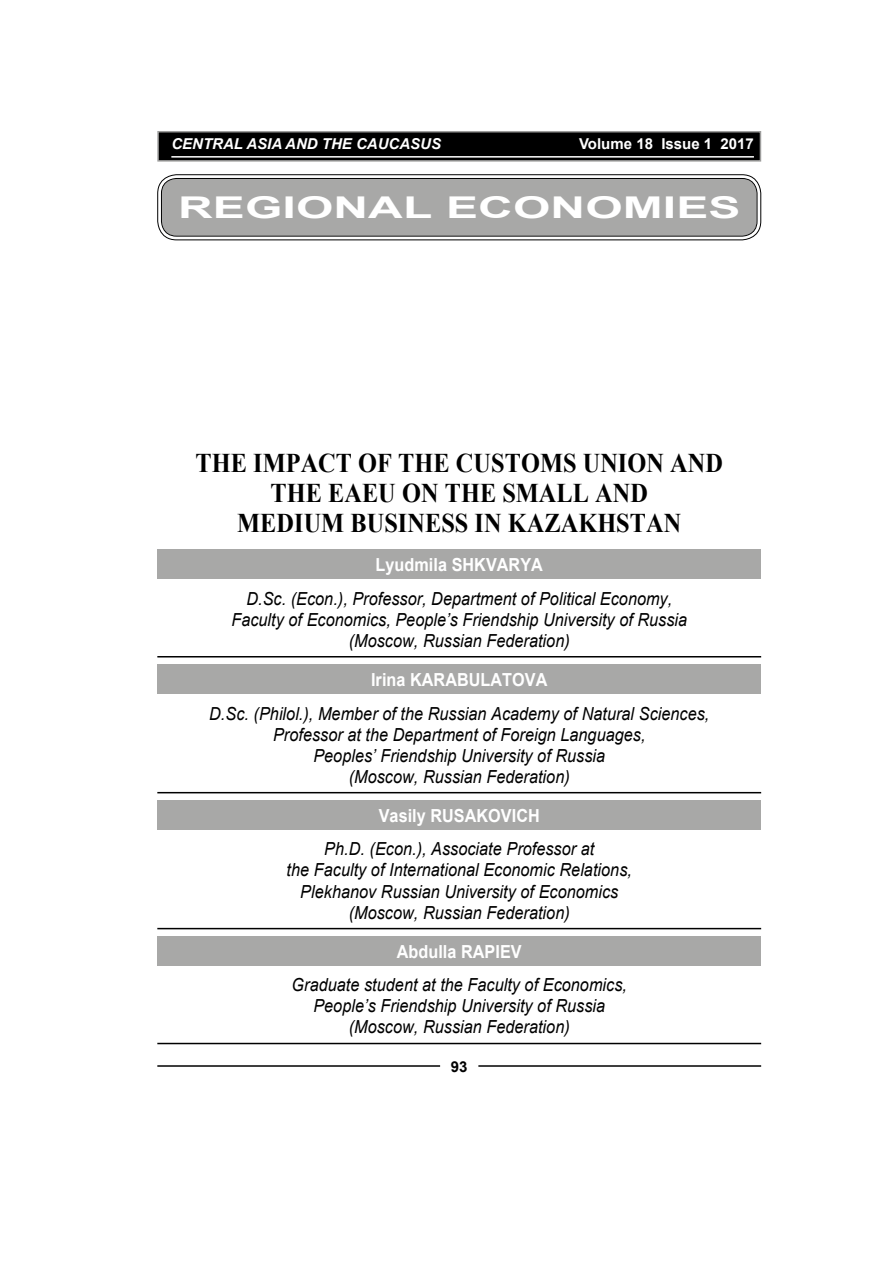
<style>
.page{position:relative;width:893px;height:1263px;background:#fff}
.page>*{position:absolute;margin:0;border:0;box-sizing:border-box;transform-origin:0 0}
.t1{font:700 30px "Arial";letter-spacing:.005em;color:#fff;scale:1.6 1}
.t2{font:700 27px/30px "Times New Roman";letter-spacing:.005em;color:#000;text-align:center;scale:.9 1}
.t3{font:italic 18px/21px "Arial";letter-spacing:.005em;color:#000;text-align:center;scale:.9 1}
.t4{font:700 18px "Arial";letter-spacing:.005em;color:#fff;scale:.9 1}
.t5{font:italic 700 15px "Arial";color:#fff}
.t6{font:700 15px "Arial";color:#fff}
.t7{font:700 15px "Arial";color:#000}
</style>
<div class="page">
<hr style="left:157px;top:1065px;width:283px;height:2px;background:#000">
<hr style="left:478px;top:1065px;width:283px;height:2px;background:#000">
<div style="left:158px;top:132px;width:602px;height:29px;background:#000"></div>
<div style="left:157px;top:131px;width:604px;height:31px;border:2px solid #9d9d9c"></div>
<hr style="left:171px;top:156px;width:583px;height:2px;background:#fff">
<div style="left:157px;top:549px;width:604px;height:30px;background:#a8a8a7"></div>
<div style="left:157px;top:664px;width:604px;height:30px;background:#a8a8a7"></div>
<div style="left:157px;top:800px;width:604px;height:30px;background:#a8a8a7"></div>
<div style="left:157px;top:936px;width:604px;height:30px;background:#a8a8a7"></div>
<div style="left:160px;top:177px;width:599px;height:61px;background:#a8a8a7;border-radius:17px"></div>
<div style="left:157px;top:174px;width:604px;height:66px;border:4px solid #fff;border-radius:17px"></div>
<div style="left:157px;top:174px;width:604px;height:66px;border:1px solid #000;border-radius:19px"></div>
<div style="left:161px;top:178px;width:596px;height:58px;border:1px solid #000;border-radius:15px"></div>
<hr style="left:157px;top:656px;width:604px;height:1px;background:#000">
<hr style="left:157px;top:792px;width:604px;height:1px;background:#000">
<hr style="left:157px;top:928px;width:604px;height:1px;background:#000">
<hr style="left:157px;top:1043px;width:604px;height:1px;background:#000">
<p class="t5" style="left:171px;top:134px;width:271px">CENTRAL ASIA AND THE CAUCASUS</p>
<p class="t6" style="left:579px;top:134px;width:176px">Volume 18 Issue 1 2017</p>
<h1 class="t1" style="left:178px;top:187px;width:353px">REGIONAL ECONOMIES</h1>
<h2 class="t2" style="left:196px;top:447px;width:587px">THE IMPACT OF THE CUSTOMS UNION AND<br>THE EAEU ON THE SMALL AND<br>MEDIUM BUSINESS IN KAZAKHSTAN</h2>
<p class="t4" style="left:376px;top:552px;width:187px">Lyudmila SHKVARYA</p>
<p class="t3" style="left:231px;top:588px;width:508px">D.Sc. (Econ.), Professor, Department of Political Economy,<br>Faculty of Economics, People’s Friendship University of Russia (Moscow, Russian Federation)</p>
<p class="t4" style="left:371px;top:667px;width:197px">Irina KARABULATOVA</p>
<p class="t3" style="left:209px;top:703px;width:557px">D.Sc. (Philol.), Member of the Russian Academy of Natural Sciences, Professor at the Department of Foreign Languages,<br>Peoples’ Friendship University of Russia<br>(Moscow, Russian Federation)</p>
<p class="t4" style="left:379px;top:803px;width:180px">Vasily RUSAKOVICH</p>
<p class="t3" style="left:287px;top:839px;width:385px">Ph.D. (Econ.), Associate Professor at<br>the Faculty of International Economic Relations, Plekhanov Russian University of Economics (Moscow, Russian Federation)</p>
<p class="t4" style="left:397px;top:939px;width:140px">Abdulla RAPIEV</p>
<p class="t3" style="left:292px;top:975px;width:374px">Graduate student at the Faculty of Economics,<br>People’s Friendship University of Russia (Moscow, Russian Federation)</p>
<p class="t7" style="left:451px;top:1057px;width:18px">93</p>
</div>
